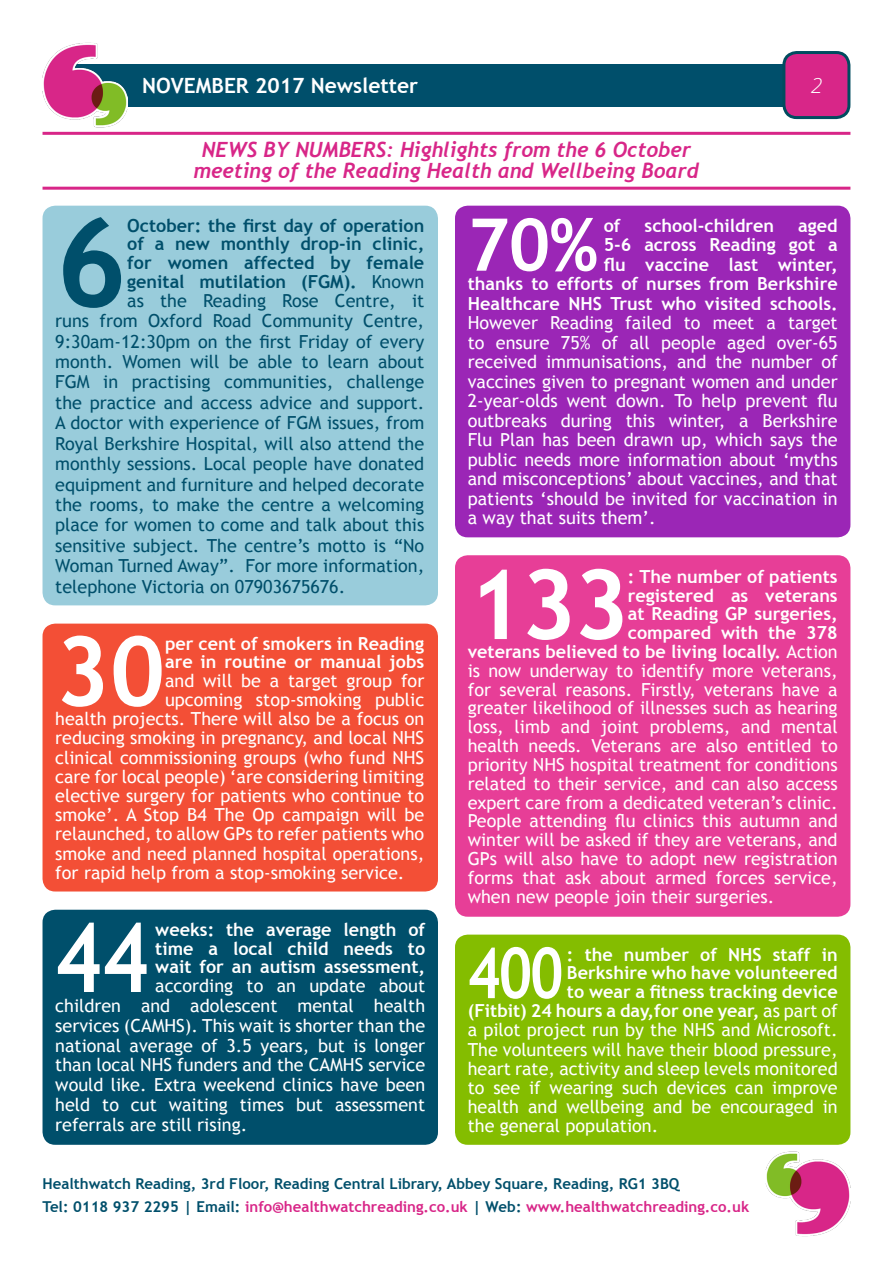
<style>
.page{position:relative;width:893px;height:1263px;background:#fff}
.page>*{position:absolute;margin:0;border:0;box-sizing:border-box;transform-origin:0 0}
.t1{font:700 122.7px "Trebuchet MS";color:#004f6b}
.t2{font:700 96.6px "Trebuchet MS";letter-spacing:-.02em;color:#fff}
.t3{font:700 96.6px "Trebuchet MS";letter-spacing:-.02em;color:#fff;scale:.83 1}
.t4{font:700 72.45px "Trebuchet MS";color:#fff}
.t5{font:700 70.35px "Trebuchet MS";color:#fff;scale:.8 1}
.t6{font:italic 700 21px "Trebuchet";color:#d82688}
.t7{font:700 21px "Trebuchet MS";color:#fff}
.t8{font:italic 300 21px "Open Sans";color:#fff}
.t9{font:18px "Trebuchet MS";color:#fff}
.t10{font:18px/20.4px "Trebuchet MS";color:#004f6b;text-align:justify}
.t11{font:700 18px "Trebuchet MS";color:#fff}
.t12{font:700 18px/18.8px "Trebuchet MS";color:#004f6b;text-align:justify}
.t13{font:700 15px "Trebuchet MS";color:#d82688}
.t14{font:700 15px "Trebuchet MS";color:#004f6b}
.s1{font-weight:400}
.s2{color:#004f6b}
</style>
<div class="page">
<div style="left:66px;top:64px;width:778px;height:42px;background:#004f6b"></div>
<img style="left:43px;top:43px;width:85px;height:85px">
<div style="left:784px;top:53px;width:65px;height:65px;background:#d82688;border-radius:13px"></div>
<div style="left:782px;top:51px;width:68px;height:68px;border:3px solid #004c5f;border-radius:13px"></div>
<img style="left:765px;top:1151px;width:85px;height:85px">
<hr style="left:43px;top:132px;width:807px;height:3px;background:#d82688">
<hr style="left:43px;top:187px;width:807px;height:3px;background:#d82688">
<div style="left:43px;top:624px;width:395px;height:267px;background:#f34f36;border-radius:13px"></div>
<div style="left:455px;top:555px;width:395px;height:362px;background:#e73e97;border-radius:13px"></div>
<div style="left:455px;top:934px;width:395px;height:211px;background:#84bd00;border-radius:13px"></div>
<div style="left:43px;top:206px;width:395px;height:399px;background:#99ccdb;border-radius:13px"></div>
<div style="left:455px;top:206px;width:395px;height:331px;background:#9b26b6;border-radius:13px"></div>
<div style="left:43px;top:910px;width:395px;height:235px;background:#004f6b;border-radius:13px"></div>
<p class="t7" style="left:142px;top:72px;width:278px">NOVEMBER 2017 Newsletter</p>
<p class="t8" style="left:811px;top:71px;width:13px">2</p>
<p class="t6" style="left:202px;top:136px;width:490px">NEWS BY NUMBERS: Highlights from the 6 October</p>
<p class="t6" style="left:194px;top:157px;width:506px">meeting of the Reading Health and Wellbeing Board</p>
<p class="t1" style="left:55px;top:186px;width:73px">6</p>
<p class="t12" style="left:127px;top:216px;width:299px">October: the first day of operation of a new monthly drop-in clinic, for women affected by female genital mutilation (FGM). <span class="s1">Known as the Reading Rose Centre, it</span></p>
<p class="t10" style="left:55px;top:311px;width:371px">runs from Oxford Road Community Centre, 9:30am-12:30pm on the first Friday of every month. Women will be able to learn about FGM in practising communities, challenge the practice and access advice and support.<br>A doctor with experience of FGM issues, from Royal Berkshire Hospital, will also attend the monthly sessions. Local people have donated equipment and furniture and helped decorate the rooms, to make the centre a welcoming place for women to come and talk about this sensitive subject. The centre’s motto is “No Woman Turned Away”. For more information, telephone Victoria on 07903675676.</p>
<p class="t2" style="left:55px;top:611px;width:111px">30</p>
<p class="t11" style="left:165px;top:632px;width:261px">per cent of smokers in Reading</p>
<p class="t11" style="left:165px;top:651px;width:261px">are in routine or manual jobs</p>
<p class="t9" style="left:165px;top:670px;width:261px">and will be a target group for</p>
<p class="t9" style="left:165px;top:689px;width:261px">upcoming stop-smoking public</p>
<p class="t9" style="left:55px;top:708px;width:370px">health projects. There will also be a focus on</p>
<p class="t9" style="left:55px;top:727px;width:370px">reducing smoking in pregnancy, and local NHS</p>
<p class="t9" style="left:55px;top:746px;width:370px">clinical commissioning groups (who fund NHS</p>
<p class="t9" style="left:55px;top:766px;width:370px">care for local people) ‘are considering limiting</p>
<p class="t9" style="left:55px;top:785px;width:370px">elective surgery for patients who continue to</p>
<p class="t9" style="left:55px;top:804px;width:370px">smoke’. A Stop B4 The Op campaign will be</p>
<p class="t9" style="left:55px;top:823px;width:371px">relaunched, to allow GPs to refer patients who</p>
<p class="t9" style="left:55px;top:842px;width:370px">smoke and need planned hospital operations,</p>
<p class="t9" style="left:55px;top:862px;width:351px">for rapid help from a stop-smoking service.</p>
<p class="t3" style="left:55px;top:897px;width:115px">44</p>
<p class="t11" style="left:155px;top:918px;width:271px">weeks: the average length of</p>
<p class="t11" style="left:155px;top:937px;width:271px">time a local child needs to</p>
<p class="t11" style="left:155px;top:955px;width:271px">wait for an autism assessment,</p>
<p class="t9" style="left:155px;top:975px;width:271px">according to an update about</p>
<p class="t9" style="left:55px;top:995px;width:371px">children and adolescent mental health</p>
<p class="t9" style="left:55px;top:1015px;width:371px">services (CAMHS). This wait is shorter than the</p>
<p class="t9" style="left:55px;top:1034px;width:371px">national average of 3.5 years, but is longer</p>
<p class="t9" style="left:55px;top:1054px;width:371px">than local NHS funders and the CAMHS service</p>
<p class="t9" style="left:55px;top:1074px;width:371px">would like. Extra weekend clinics have been</p>
<p class="t9" style="left:55px;top:1094px;width:371px">held to cut waiting times but assessment</p>
<p class="t9" style="left:55px;top:1114px;width:194px">referrals are still rising.</p>
<p class="t4" style="left:468px;top:200px;width:132px">70%</p>
<p class="t11" style="left:604px;top:214px;width:18px">of</p>
<p class="t11" style="left:645px;top:214px;width:131px">school-children</p>
<p class="t11" style="left:798px;top:214px;width:41px">aged</p>
<p class="t11" style="left:604px;top:234px;width:235px">5-6 across Reading got a</p>
<p class="t11" style="left:604px;top:253px;width:235px">flu vaccine last winter,</p>
<p class="t11" style="left:468px;top:273px;width:371px">thanks to efforts of nurses from Berkshire</p>
<p class="t11" style="left:468px;top:292px;width:371px">Healthcare NHS Trust who visited schools.</p>
<p class="t9" style="left:468px;top:312px;width:371px">However Reading failed to meet a target</p>
<p class="t9" style="left:468px;top:332px;width:371px">to ensure 75% of all people aged over-65</p>
<p class="t9" style="left:468px;top:351px;width:371px">received immunisations, and the number of</p>
<p class="t9" style="left:468px;top:371px;width:371px">vaccines given to pregnant women and under</p>
<p class="t9" style="left:468px;top:390px;width:371px">2-year-olds went down. To help prevent flu</p>
<p class="t9" style="left:468px;top:410px;width:371px">outbreaks during this winter, a Berkshire</p>
<p class="t9" style="left:468px;top:429px;width:371px">Flu Plan has been drawn up, which says the</p>
<p class="t9" style="left:468px;top:449px;width:371px">public needs more information about ‘myths</p>
<p class="t9" style="left:468px;top:468px;width:371px">and misconceptions’ about vaccines, and that</p>
<p class="t9" style="left:468px;top:488px;width:371px">patients ‘should be invited for vaccination in</p>
<p class="t9" style="left:468px;top:507px;width:189px">a way that suits them’.</p>
<p class="t2" style="left:468px;top:544px;width:164px">133</p>
<p class="t11" style="left:628px;top:565px;width:211px">: The number of patients</p>
<p class="t11" style="left:628px;top:584px;width:211px">registered as veterans</p>
<p class="t11" style="left:628px;top:603px;width:211px">at Reading GP surgeries,</p>
<p class="t11" style="left:628px;top:621px;width:211px">compared with the 378</p>
<p class="t11" style="left:468px;top:640px;width:371px">veterans believed to be living locally. <span class="s1">Action</span></p>
<p class="t9" style="left:468px;top:660px;width:371px">is now underway to identify more veterans,</p>
<p class="t9" style="left:468px;top:678px;width:371px">for several reasons. Firstly, veterans have a</p>
<p class="t9" style="left:468px;top:697px;width:371px">greater likelihood of illnesses such as hearing</p>
<p class="t9" style="left:468px;top:716px;width:371px">loss, limb and joint problems, and mental</p>
<p class="t9" style="left:468px;top:735px;width:371px">health needs. Veterans are also entitled to</p>
<p class="t9" style="left:468px;top:754px;width:371px">priority NHS hospital treatment for conditions</p>
<p class="t9" style="left:468px;top:773px;width:371px">related to their service, and can also access</p>
<p class="t9" style="left:468px;top:792px;width:371px">expert care from a dedicated veteran’s clinic.</p>
<p class="t9" style="left:468px;top:810px;width:371px">People attending flu clinics this autumn and</p>
<p class="t9" style="left:468px;top:829px;width:371px">winter will be asked if they are veterans, and</p>
<p class="t9" style="left:468px;top:848px;width:371px">GPs will also have to adopt new registration</p>
<p class="t9" style="left:468px;top:867px;width:371px">forms that ask about armed forces service,</p>
<p class="t9" style="left:468px;top:886px;width:308px">when new people join their surgeries.</p>
<p class="t5" style="left:468px;top:929px;width:121px">400</p>
<p class="t11" style="left:567px;top:943px;width:272px">: the number of NHS staff in</p>
<p class="t11" style="left:567px;top:962px;width:272px">Berkshire who have volunteered</p>
<p class="t11" style="left:567px;top:980px;width:272px">to wear a fitness tracking device</p>
<p class="t11" style="left:468px;top:1000px;width:371px">(Fitbit) 24 hours a day,for one year, <span class="s1">as part of</span></p>
<p class="t9" style="left:468px;top:1019px;width:371px">a pilot project run by the NHS and Microsoft.</p>
<p class="t9" style="left:468px;top:1038px;width:371px">The volunteers will have their blood pressure,</p>
<p class="t9" style="left:468px;top:1058px;width:371px">heart rate, activity and sleep levels monitored</p>
<p class="t9" style="left:468px;top:1077px;width:371px">to see if wearing such devices can improve</p>
<p class="t9" style="left:468px;top:1096px;width:371px">health and wellbeing and be encouraged in</p>
<p class="t9" style="left:468px;top:1115px;width:192px">the general population.</p>
<p class="t14" style="left:43px;top:1175px;width:638px">Healthwatch Reading, 3rd Floor, Reading Central Library, Abbey Square, Reading, RG1 3BQ</p>
<p class="t13" style="left:43px;top:1197px;width:708px"><span class="s2">Tel: 0118 937 2295 | Email:</span> info@healthwatchreading.co.uk <span class="s2">| Web:</span> www.healthwatchreading.co.uk</p>
</div>
